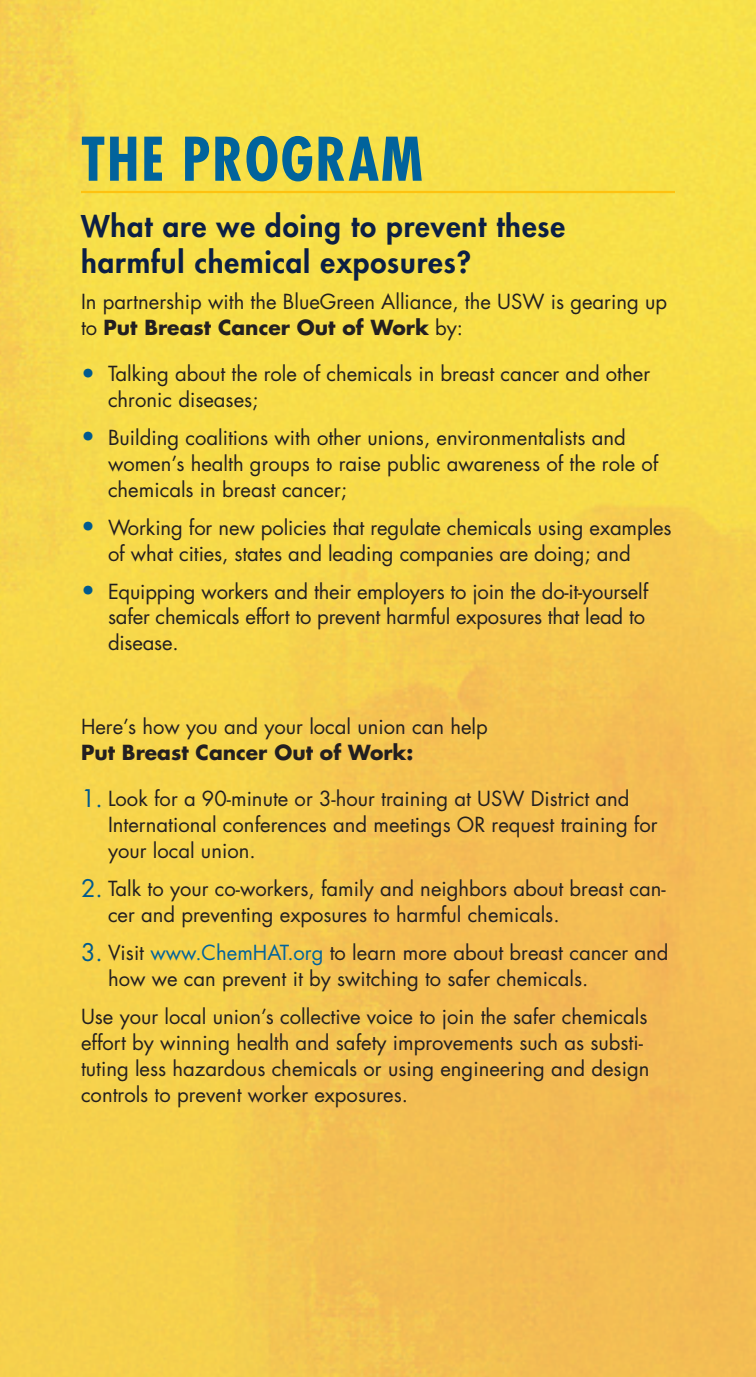
<style>
.page{position:relative;width:756px;height:1377px;background:#fff}
.page>*{position:absolute;margin:0;border:0;box-sizing:border-box;transform-origin:0 0}
.Subhead_1{font:700 condensed 58.5px "Futura Std";letter-spacing:.03em;color:#01639c}
.Subhead_2{font:800 29.25px/36px "Futura Std";letter-spacing:.03em;color:#0c1f44}
.Body_Text{font:20.25px/25.9px "Futura Std";color:#231f20}
.s1{font-weight:700}
.s2{font-size:23.62px;color:#015a8d}
.s3{color:#01639c}
</style>
<div class="page">
<img style="left:0;top:0;width:756px;height:1377px">
<hr style="left:81px;top:191px;width:594px;height:2px;background:#fec210">
<p class="Subhead_1" style="left:81px;top:123px;width:344px">THE PROGRAM</p>
<p class="Subhead_2" style="left:81px;top:208px;width:486px">What are we doing to prevent these harmful chemical exposures?</p>
<p class="Body_Text" style="left:81px;top:289px;width:588px">In partnership with the BlueGreen Alliance, the USW is gearing up to <span class="s1">Put Breast Cancer Out of Work</span> by:</p>
<p class="Body_Text" style="left:108px;top:361px;width:544px;text-indent:-27px"><span class="s2">•</span> Talking about the role of chemicals in breast cancer and other chronic diseases;</p>
<p class="Body_Text" style="left:108px;top:425px;width:552px;text-indent:-27px"><span class="s2">•</span> Building coalitions with other unions, environmentalists and women’s health groups to raise public awareness of the role of chemicals in breast cancer;</p>
<p class="Body_Text" style="left:108px;top:515px;width:565px;text-indent:-27px"><span class="s2">•</span> Working for new policies that regulate chemicals using examples of what cities, states and leading companies are doing; and</p>
<p class="Body_Text" style="left:108px;top:578px;width:542px;text-indent:-27px"><span class="s2">•</span> Equipping workers and their employers to join the do-it-yourself safer chemicals effort to prevent harmful exposures that lead to disease.</p>
<p class="Body_Text" style="left:81px;top:714px;width:408px">Here’s how you and your local union can help<br><span class="s1">Put Breast Cancer Out of Work:</span></p>
<p class="Body_Text" style="left:108px;top:786px;width:551px;text-indent:-27px"><span class="s2">1.</span> Look for a 90-minute or 3-hour training at USW District and<br>International conferences and meetings OR request training for your local union.</p>
<p class="Body_Text" style="left:108px;top:876px;width:559px;text-indent:-27px"><span class="s2">2.</span> Talk to your co-workers, family and neighbors about breast can&shy;cer and preventing exposures to harmful chemicals.</p>
<p class="Body_Text" style="left:108px;top:940px;width:562px;text-indent:-27px"><span class="s2">3.</span> Visit <span class="s3">www.ChemHAT.org</span> to learn more about breast cancer and how we can prevent it by switching to safer chemicals.</p>
<p class="Body_Text" style="left:81px;top:1004px;width:570px">Use your local union’s collective voice to join the safer chemicals effort by winning health and safety improvements such as substi&shy;tuting less hazardous chemicals or using engineering and design controls to prevent worker exposures.</p>
</div>
